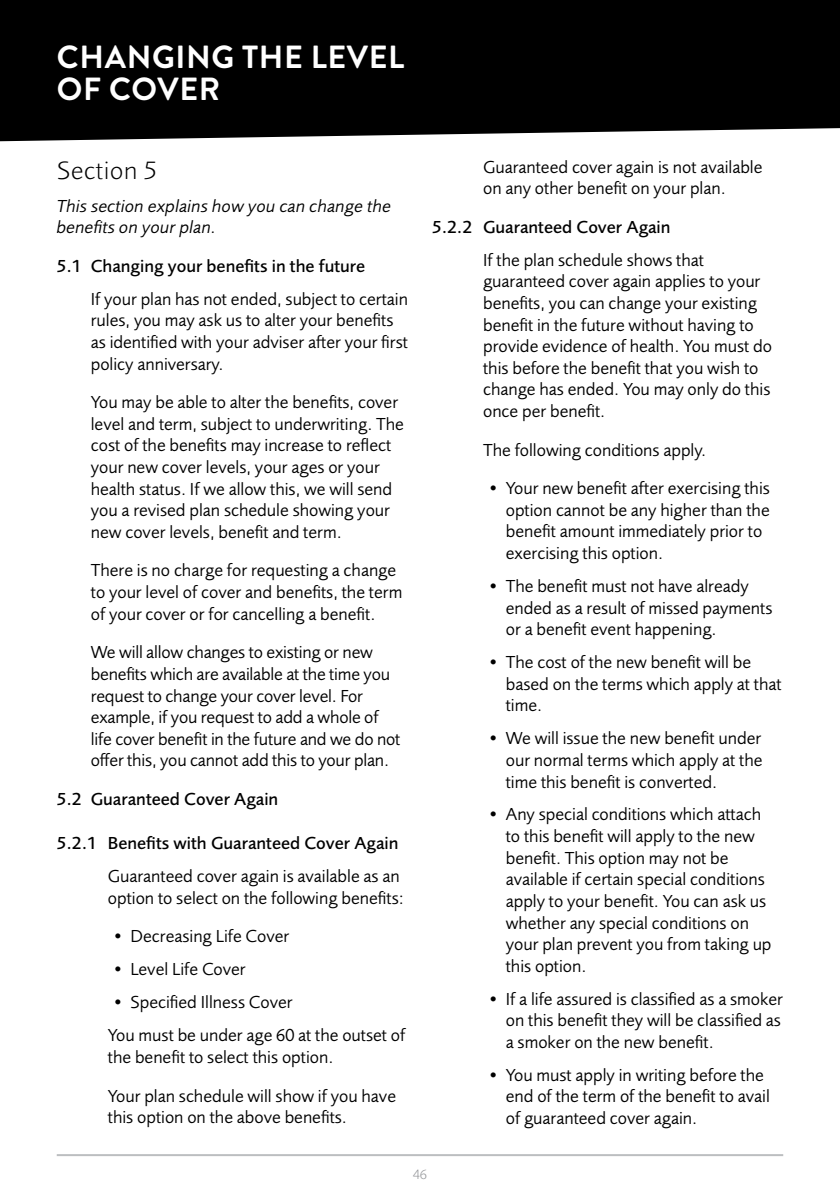
<style>
.page{position:relative;width:840px;height:1191px;background:#fff}
.page>*{position:absolute;margin:0;border:0;box-sizing:border-box;transform-origin:0 0}
.t1{font:700 32px/32px "Brandon Grotesque";letter-spacing:.02em;color:#fff}
.t2{font:300 26px "Foundry Sans";letter-spacing:.02em;color:#000}
.t3{font:18px/21.6px "Foundry Sans";color:#000}
.t4{font:500 18px "Foundry Sans";color:#000}
.t5{font:italic 18px/21.6px "Foundry Sans";letter-spacing:.01em;color:#000}
.t6{font:300 14px "Foundry Sans";color:#939598}
</style>
<div class="page">
<hr style="left:57px;top:1154px;width:725px;height:2px;background:#bcbec0">
<div style="left:0;top:0;width:839px;height:141px;background:#000"></div>
<h1 class="t1" style="left:57px;top:41px;width:349px">CHANGING THE LEVEL<br>OF COVER</h1>
<h2 class="t2" style="left:57px;top:156px;width:101px">Section 5</h2>
<p class="t5" style="left:57px;top:195px;width:335px">This section explains how you can change the benefits on your plan.</p>
<p class="t4" style="left:57px;top:256px;width:310px">5.1 Changing your benefits in the future</p>
<p class="t3" style="left:91px;top:288px;width:318px">If your plan has not ended, subject to certain rules, you may ask us to alter your benefits as identified with your adviser after your first policy anniversary.</p>
<p class="t3" style="left:91px;top:392px;width:314px">You may be able to alter the benefits, cover level and term, subject to underwriting. The cost of the benefits may increase to reflect your new cover levels, your ages or your health status. If we allow this, we will send you a revised plan schedule showing your new cover levels, benefit and term.</p>
<p class="t3" style="left:91px;top:560px;width:313px">There is no charge for requesting a change to your level of cover and benefits, the term of your cover or for cancelling a benefit.</p>
<p class="t3" style="left:91px;top:642px;width:311px">We will allow changes to existing or new benefits which are available at the time you request to change your cover level. For example, if you request to add a whole of life cover benefit in the future and we do not offer this, you cannot add this to your plan.</p>
<p class="t4" style="left:57px;top:789px;width:223px">5.2 Guaranteed Cover Again</p>
<p class="t4" style="left:57px;top:833px;width:343px">5.2.1 Benefits with Guaranteed Cover Again</p>
<p class="t3" style="left:108px;top:865px;width:297px">Guaranteed cover again is available as an option to select on the following benefits:</p>
<p class="t3" style="left:113px;top:926px;width:177px">• Decreasing Life Cover</p>
<p class="t3" style="left:113px;top:959px;width:134px">• Level Life Cover</p>
<p class="t3" style="left:108px;top:986px;width:299px;line-height:33px;text-indent:6px">• Specified Illness Cover<br>You must be under age 60 at the outset of</p>
<p class="t3" style="left:108px;top:1038px;width:289px;line-height:38.6px">the benefit to select this option.<br>Your plan schedule will show if you have</p>
<p class="t3" style="left:108px;top:1106px;width:240px">this option on the above benefits.</p>
<p class="t3" style="left:483px;top:156px;width:281px">Guaranteed cover again is not available on any other benefit on your plan.</p>
<p class="t4" style="left:432px;top:217px;width:240px">5.2.2 Guaranteed Cover Again</p>
<p class="t3" style="left:483px;top:249px;width:290px">If the plan schedule shows that guaranteed cover again applies to your benefits, you can change your existing benefit in the future without having to provide evidence of health. You must do this before the benefit that you wish to change has ended. You may only do this once per benefit.</p>
<p class="t3" style="left:483px;top:439px;width:224px">The following conditions apply.</p>
<p class="t3" style="left:505px;top:478px;width:265px;text-indent:-17px">• Your new benefit after exercising this option cannot be any higher than the benefit amount immediately prior to exercising this option.</p>
<p class="t3" style="left:505px;top:575px;width:268px;text-indent:-17px">• The benefit must not have already ended as a result of missed payments or a benefit event happening.</p>
<p class="t3" style="left:505px;top:651px;width:277px;text-indent:-17px">• The cost of the new benefit will be based on the terms which apply at that time.</p>
<p class="t3" style="left:505px;top:728px;width:258px;text-align:justify;text-indent:-17px">• We will issue the new benefit under our normal terms which apply at the time this benefit is converted.</p>
<p class="t3" style="left:505px;top:804px;width:267px;text-indent:-17px">• Any special conditions which attach to this benefit will apply to the new benefit. This option may not be available if certain special conditions apply to your benefit. You can ask us whether any special conditions on your plan prevent you from taking up this option.</p>
<p class="t3" style="left:505px;top:988px;width:278px;text-align:justify;text-indent:-17px">• If a life assured is classified as a smoker on this benefit they will be classified as a smoker on the new benefit.</p>
<p class="t3" style="left:505px;top:1064px;width:265px;text-indent:-17px">• You must apply in writing before the end of the term of the benefit to avail of guaranteed cover again.</p>
<p class="t6" style="left:413px;top:1166px;width:15px">46</p>
</div>
